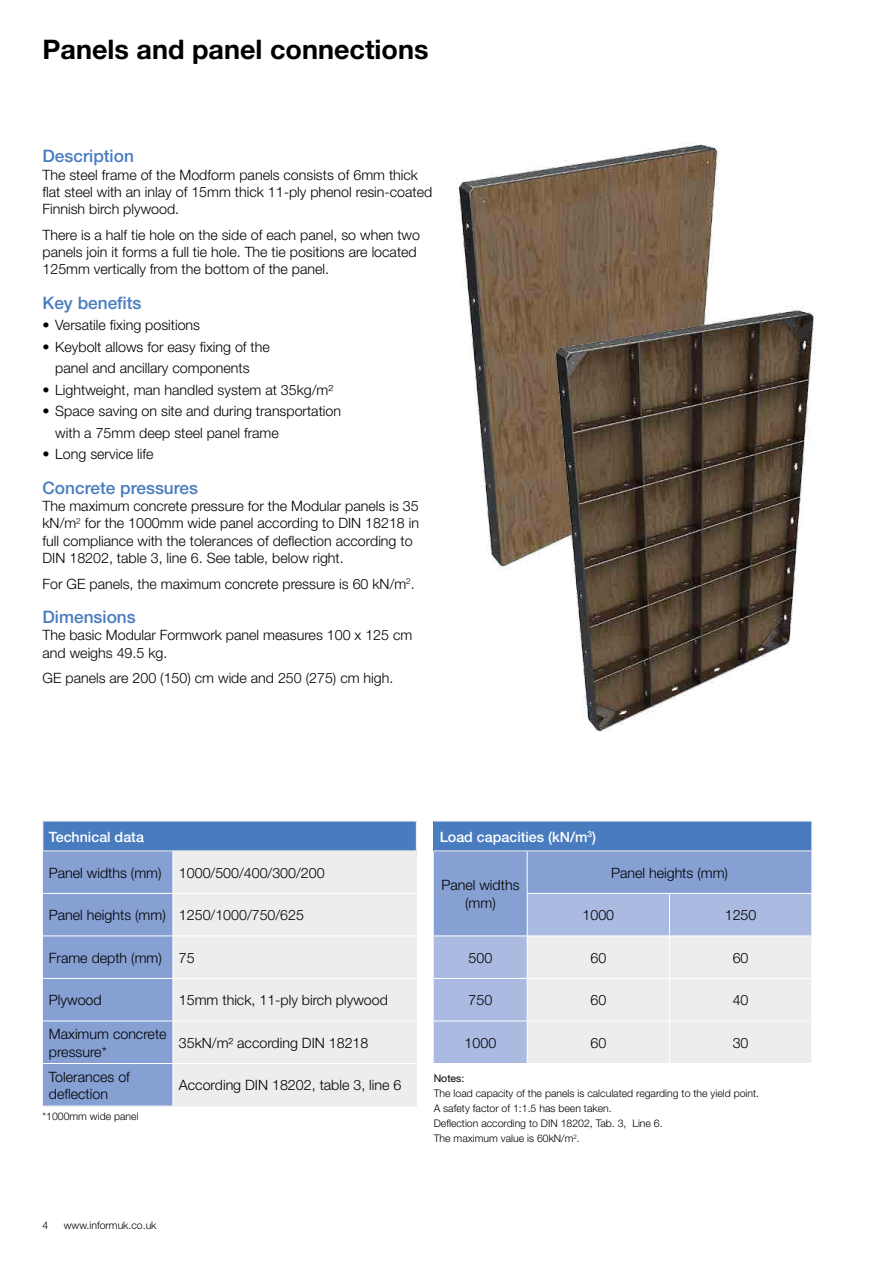
<style>
.page{position:relative;width:893px;height:1263px;background:#fff}
.page>*{position:absolute;margin:0;border:0;box-sizing:border-box;transform-origin:0 0}
.t1{font:700 27px "Helvetica Neue";color:#000}
.t2{font:500 17.25px "Helvetica Neue";color:#487cbf}
.t3{font:300 14.25px/17.2px "Helvetica Neue";color:#000}
.t4{font:500 14.25px "Helvetica Neue";color:#fff}
.t5{font:300 10.5px/15px "Helvetica Neue";color:#000}
.t6{font:10.5px "Helvetica Neue";color:#000}
</style>
<div class="page">
<img style="left:456px;top:142px;width:263px;height:427px">
<div style="left:43px;top:821px;width:373px;height:30px;background:#487cbf"></div>
<div style="left:174px;top:851px;width:242px;height:255px;background:#ededed"></div>
<svg style="left:416px;top:822px;width:1px;height:28px"></svg>
<svg style="left:43px;top:822px;width:130px;height:284px;background:#819dd1"></svg>
<hr style="left:43px;top:821px;width:130px;height:1px;background:#ededed">
<hr style="left:173px;top:821px;width:244px;height:1px;background:#ededed">
<hr style="left:43px;top:850px;width:130px;height:1px;background:#ededed">
<hr style="left:173px;top:850px;width:244px;height:1px;background:#ededed">
<hr style="left:416px;top:851px;width:1px;height:42px;background:#ededed">
<hr style="left:416px;top:893px;width:1px;height:43px;background:#ededed">
<hr style="left:416px;top:936px;width:1px;height:42px;background:#ededed">
<hr style="left:416px;top:978px;width:1px;height:43px;background:#ededed">
<hr style="left:416px;top:1021px;width:1px;height:42px;background:#ededed">
<hr style="left:416px;top:1063px;width:1px;height:43px;background:#ededed">
<hr style="left:43px;top:1106px;width:130px;height:1px;background:#ededed">
<hr style="left:173px;top:1106px;width:244px;height:1px;background:#ededed">
<hr style="left:43px;top:893px;width:130px;height:1px;background:#fff">
<hr style="left:173px;top:893px;width:243px;height:1px;background:#fff">
<hr style="left:43px;top:935px;width:130px;height:1px;background:#fff">
<hr style="left:173px;top:935px;width:243px;height:1px;background:#fff">
<hr style="left:43px;top:978px;width:130px;height:1px;background:#fff">
<hr style="left:173px;top:978px;width:243px;height:1px;background:#fff">
<hr style="left:43px;top:1020px;width:130px;height:1px;background:#fff">
<hr style="left:173px;top:1020px;width:243px;height:1px;background:#fff">
<hr style="left:43px;top:1063px;width:130px;height:1px;background:#fff">
<hr style="left:173px;top:1063px;width:243px;height:1px;background:#fff">
<svg style="left:434px;top:821px;width:378px;height:242px;background:#b1c1de"></svg>
<hr style="left:811px;top:851px;width:1px;height:42px;background:#ededed">
<hr style="left:527px;top:851px;width:1px;height:42px;background:#fff">
<hr style="left:434px;top:935px;width:93px;height:1px;background:#fff">
<hr style="left:434px;top:978px;width:93px;height:1px;background:#fff">
<hr style="left:434px;top:1020px;width:93px;height:1px;background:#fff">
<hr style="left:527px;top:893px;width:142px;height:1px;background:#fff">
<hr style="left:527px;top:894px;width:1px;height:41px;background:#fff">
<hr style="left:669px;top:893px;width:143px;height:1px;background:#fff">
<hr style="left:669px;top:894px;width:1px;height:41px;background:#fff">
<hr style="left:811px;top:894px;width:1px;height:41px;background:#fff">
<hr style="left:527px;top:935px;width:142px;height:1px;background:#fff">
<hr style="left:527px;top:936px;width:1px;height:42px;background:#fff">
<hr style="left:669px;top:935px;width:143px;height:1px;background:#fff">
<hr style="left:669px;top:936px;width:1px;height:42px;background:#fff">
<hr style="left:811px;top:936px;width:1px;height:42px;background:#fff">
<hr style="left:527px;top:978px;width:142px;height:1px;background:#fff">
<hr style="left:527px;top:979px;width:1px;height:41px;background:#fff">
<hr style="left:669px;top:978px;width:143px;height:1px;background:#fff">
<hr style="left:669px;top:979px;width:1px;height:41px;background:#fff">
<hr style="left:811px;top:979px;width:1px;height:41px;background:#fff">
<hr style="left:527px;top:1020px;width:142px;height:1px;background:#fff">
<hr style="left:527px;top:1021px;width:1px;height:42px;background:#fff">
<hr style="left:669px;top:1020px;width:143px;height:1px;background:#fff">
<hr style="left:669px;top:1021px;width:1px;height:42px;background:#fff">
<hr style="left:811px;top:1021px;width:1px;height:42px;background:#fff">
<img style="left:554px;top:270px;width:262px;height:462px">
<h1 class="t1" style="left:43px;top:32px;width:387px">Panels and panel connections</h1>
<p class="t2" style="left:43px;top:146px;width:93px">Description</p>
<p class="t3" style="left:43px;top:165px;width:391px">The steel frame of the Modform panels consists of 6mm thick flat steel with an inlay of 15mm thick 11-ply phenol resin-coated<br>Finnish birch plywood.</p>
<p class="t3" style="left:43px;top:226px;width:379px">There is a half tie hole on the side of each panel, so when two panels join it forms a full tie hole. The tie positions are located<br>125mm vertically from the bottom of the panel.</p>
<p class="t2" style="left:43px;top:292px;width:101px">Key benefits</p>
<p class="t3" style="left:43px;top:316px;width:159px">• Versatile fixing positions</p>
<p class="t3" style="left:43px;top:336px;width:229px;line-height:21.5px;text-align:center">• Keybolt allows for easy fixing of the panel and ancillary components</p>
<p class="t3" style="left:43px;top:381px;width:292px">• Lightweight, man handled system at 35kg/m²</p>
<p class="t3" style="left:55px;top:400px;width:287px;line-height:21.5px;text-indent:-13px">• Space saving on site and during transportation with a 75mm deep steel panel frame</p>
<p class="t3" style="left:43px;top:445px;width:112px">• Long service life</p>
<p class="t2" style="left:43px;top:477px;width:157px">Concrete pressures</p>
<p class="t3" style="left:43px;top:497px;width:378px">The maximum concrete pressure for the Modular panels is 35 kN/m<sup>2</sup> for the 1000mm wide panel according to DIN 18218 in full compliance with the tolerances of deflection according to DIN 18202, table 3, line 6. See table, below right.</p>
<p class="t3" style="left:43px;top:575px;width:374px">For GE panels, the maximum concrete pressure is 60 kN/m<sup>2</sup>.</p>
<p class="t2" style="left:43px;top:607px;width:95px">Dimensions</p>
<p class="t3" style="left:43px;top:626px;width:371px">The basic Modular Formwork panel measures 100 x 125 cm and weighs 49.5 kg.</p>
<p class="t3" style="left:43px;top:669px;width:352px">GE panels are 200 (150) cm wide and 250 (275) cm high.</p>
<p class="t4" style="left:49px;top:828px;width:97px">Technical data</p>
<p class="t3" style="left:49px;top:864px;width:277px">Panel widths (mm) 1000/500/400/300/200</p>
<p class="t3" style="left:49px;top:906px;width:257px">Panel heights (mm) 1250/1000/750/625</p>
<p class="t3" style="left:49px;top:949px;width:147px">Frame depth (mm) 75</p>
<p class="t3" style="left:49px;top:991px;width:54px">Plywood</p>
<p class="t3" style="left:179px;top:991px;width:211px">15mm thick, 11-ply birch plywood</p>
<p class="t3" style="left:49px;top:1025px;width:119px">Maximum concrete pressure*</p>
<p class="t3" style="left:179px;top:1034px;width:191px">35kN/m² according DIN 18218</p>
<p class="t3" style="left:49px;top:1068px;width:83px">Tolerances of deflection</p>
<p class="t3" style="left:179px;top:1076px;width:224px">According DIN 18202, table 3, line 6</p>
<p class="t5" style="left:43px;top:1109px;width:98px">*1000mm wide panel</p>
<p class="t5" style="left:43px;top:1217px;width:7px">4</p>
<p class="t5" style="left:64px;top:1217px;width:94px">www.informuk.co.uk</p>
<p class="t4" style="left:440px;top:828px;width:158px">Load capacities (kN/m<sup>3</sup>)</p>
<p class="t3" style="left:441px;top:876px;width:80px;text-align:center">Panel widths (mm)</p>
<p class="t3" style="left:611px;top:864px;width:118px">Panel heights (mm)</p>
<p class="t3" style="left:582px;top:906px;width:33px">1000</p>
<p class="t3" style="left:725px;top:906px;width:33px">1250</p>
<p class="t3" style="left:469px;top:949px;width:25px">500</p>
<p class="t3" style="left:590px;top:949px;width:17px">60</p>
<p class="t3" style="left:733px;top:949px;width:17px">60</p>
<p class="t3" style="left:469px;top:991px;width:25px">750</p>
<p class="t3" style="left:590px;top:991px;width:17px">60</p>
<p class="t3" style="left:733px;top:991px;width:17px">40</p>
<p class="t3" style="left:465px;top:1034px;width:33px">1000</p>
<p class="t3" style="left:590px;top:1034px;width:17px">60</p>
<p class="t3" style="left:733px;top:1034px;width:17px">30</p>
<p class="t6" style="left:434px;top:1072px;width:32px">Notes:</p>
<p class="t5" style="left:434px;top:1085px;width:327px">The load capacity of the panels is calculated regarding to the yield point.<br>A safety factor of 1:1.5 has been taken.<br>Deflection according to DIN 18202, Tab. 3, Line 6.<br>The maximum value is 60kN/m<sup>2</sup>.</p>
</div>
